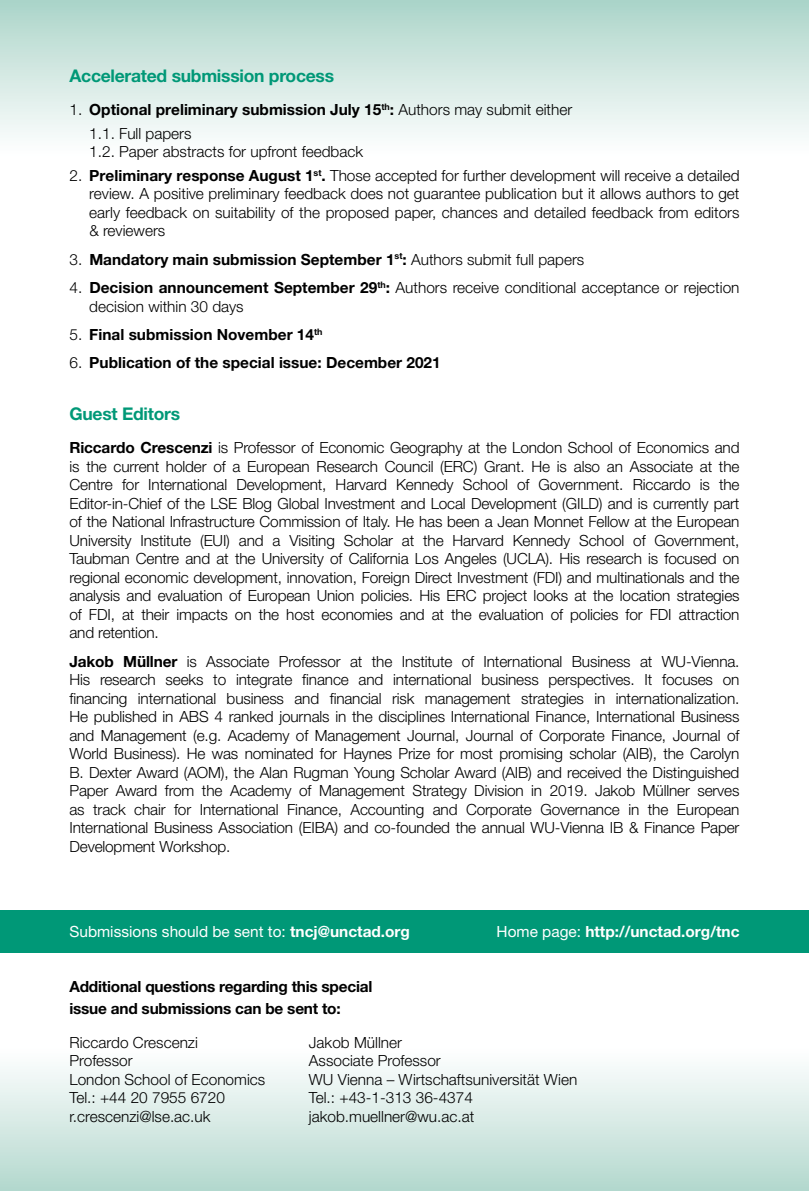
<style>
.page{position:relative;width:809px;height:1191px;background:#fff}
.page>*{position:absolute;margin:0;border:0;box-sizing:border-box;transform-origin:0 0}
.t1{font:700 17.5px "Helvetica Neue LT Std";letter-spacing:-.015em;color:#009877}
.t2{font:300 15.4px/18.6px "Helvetica Neue LT Pro";color:#000;text-align:justify}
.t3{font:700 15.4px/23.4px "Helvetica Neue LT Pro";color:#000}
.t4{font:700 15.4px/21.9px "Helvetica Neue LT Std";letter-spacing:-.015em;color:#000}
.t5{font:15.4px "Helvetica Neue LT Std";color:#fff}
.t6{font:700 15.4px "Helvetica Neue LT Std";color:#fff}
.s1{font-family:"Helvetica Neue LT Std";font-weight:300}
.s2{font-weight:300}
.s3{font-family:"Helvetica Neue LT Std"}
.s4{font-weight:700}
.s5{font-weight:400}
</style>
<div class="page">
<div style="left:0;top:962px;width:809px;height:229px;background:linear-gradient(to bottom,#fff,#beded5)"></div>
<div style="left:0;top:0;width:809px;height:240px;background:linear-gradient(to bottom,#b6dad0,#fff)"></div>
<div style="left:0;top:910px;width:809px;height:42px;background:#009877"></div>
<p class="t1" style="left:69px;top:65px;width:266px">Accelerated submission process</p>
<p class="t3" style="left:89px;top:98px;width:484px;text-indent:-20px"><span class="s1">1.</span> Optional preliminary submission July 15<sup>th</sup>: <span class="s2">Authors may submit either<br>1.1. Full papers</span></p>
<p class="t2" style="left:89px;top:142px;width:275px">1.2. Paper abstracts for upfront feedback</p>
<p class="t2" style="left:89px;top:166px;width:651px;text-indent:-20px"><span class="s3">2.</span> <span class="s4">Preliminary response August 1</span><sup>st</sup><span class="s4">.</span> Those accepted for further development will receive a detailed review. A positive preliminary feedback does not guarantee publication but it allows authors to get early feedback on suitability of the proposed paper, chances and detailed feedback from editors &amp; reviewers</p>
<p class="t3" style="left:69px;top:247px;width:516px"><span class="s1">3.</span> Mandatory main submission September 1<sup>st</sup>: <span class="s2">Authors submit full papers</span></p>
<p class="t2" style="left:89px;top:278px;width:651px;text-indent:-20px"><span class="s3">4.</span> <span class="s4">Decision announcement September 29</span><sup>th</sup><span class="s4">:</span> Authors receive conditional acceptance or rejection decision within 30 days</p>
<p class="t3" style="left:69px;top:322px;width:254px"><span class="s1">5.</span> Final submission November 14<sup>th</sup></p>
<p class="t3" style="left:69px;top:351px;width:373px"><span class="s1">6.</span> Publication of the special issue: December 2021</p>
<p class="t1" style="left:69px;top:403px;width:112px">Guest Editors</p>
<p class="t2" style="left:69px;top:438px;width:671px"><span class="s4">Riccardo Crescenzi</span> is Professor of Economic Geography at the London School of Economics and is the current holder of a European Research Council (ERC) Grant. He is also an Associate at the Centre for International Development, Harvard Kennedy School of Government. Riccardo is the Editor-in-Chief of the LSE Blog Global Investment and Local Development (GILD) and is currently part of the National Infrastructure Commission of Italy. He has been a Jean Monnet Fellow at the European University Institute (EUI) and a Visiting Scholar at the Harvard Kennedy School of Government, Taubman Centre and at the University of California Los Angeles (UCLA). His research is focused on regional economic development, innovation, Foreign Direct Investment (FDI) and multinationals and the analysis and evaluation of European Union policies. His ERC project looks at the location strategies of FDI, at their impacts on the host economies and at the evaluation of policies for FDI attraction and retention.</p>
<p class="t2" style="left:69px;top:651px;width:671px"><span class="s4">Jakob Müllner</span> is Associate Professor at the Institute of International Business at WU-Vienna.<br>His research seeks to integrate finance and international business perspectives. It focuses on financing international business and financial risk management strategies in internationalization.<br>He published in ABS 4 ranked journals in the disciplines International Finance, International Business and Management (e.g. Academy of Management Journal, Journal of Corporate Finance, Journal of World Business). He was nominated for Haynes Prize for most promising scholar (AIB), the Carolyn B. Dexter Award (AOM), the Alan Rugman Young Scholar Award (AIB) and received the Distinguished Paper Award from the Academy of Management Strategy Division in 2019. Jakob Müllner serves as track chair for International Finance, Accounting and Corporate Governance in the European International Business Association (EIBA) and co-founded the annual WU-Vienna IB &amp; Finance Paper Development Workshop.</p>
<p class="t5" style="left:69px;top:922px;width:342px">Submissions should be sent to: <span class="s4">tncj@unctad.org</span></p>
<p class="t6" style="left:496px;top:922px;width:244px"><span class="s5">Home page:</span> http://unctad.org/tnc</p>
<p class="t4" style="left:69px;top:975px;width:304px">Additional questions regarding this special issue and submissions can be sent to:</p>
<p class="t2" style="left:69px;top:1032px;width:197px;text-align:left">Riccardo Crescenzi<br>Professor<br>London School of Economics<br>Tel.: +44 20 7955 6720 r.crescenzi@lse.ac.uk</p>
<p class="t2" style="left:309px;top:1032px;width:270px;text-align:left">Jakob Müllner<br>Associate Professor<br>WU Vienna – Wirtschaftsuniversität Wien<br>Tel.: +43-1-313 36-4374 jakob.muellner@wu.ac.at</p>
</div>
